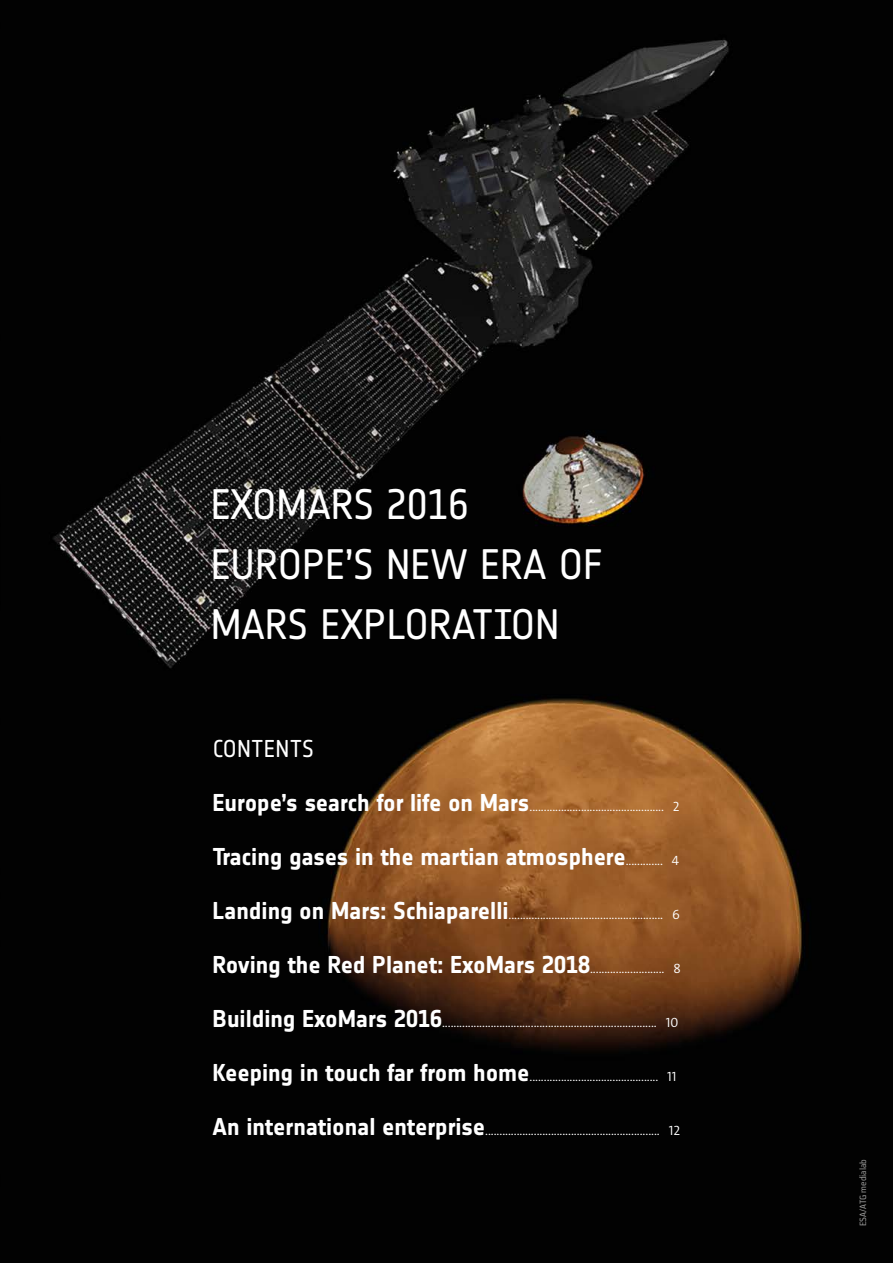
<style>
.page{position:relative;width:893px;height:1263px;background:#fff}
.page>*{position:absolute;margin:0;border:0;box-sizing:border-box;transform-origin:0 0}
.t1{font:42px/60px "Notes Esa";color:#fff}
.t2{font:700 24px "Notes Esa";letter-spacing:-.005em;color:#fff}
.t3{font:24px "Notes Esa";letter-spacing:.01em;color:#fff}
.t4{font:300 13.5px "The Sans Os F";color:#fff}
.t5{font:10.5px "Reykjavik One OT A Gauge";color:#9d9d9c}
.s1{font-family:"Notes Esa";font-weight:700;font-size:24px}
.s2{font-family:"The Sans Os F";font-weight:300;font-size:13.5px}
</style>
<div class="page">
<img style="left:0;top:0;width:893px;height:1263px">
<h1 class="t1" style="left:211px;top:475px;width:394px">EXOMARS 2016<br>EUROPE’S NEW ERA OF<br>MARS EXPLORATION</h1>
<h2 class="t3" style="left:213px;top:734px;width:103px">CONTENTS</h2>
<p class="t4" style="left:213px;top:797px;width:469px"><span class="s1">Europe’s search for life on Mars</span>............................................... 2</p>
<h2 class="t2" style="left:213px;top:842px;width:468px">Tracing gases in the martian atmosphere<span class="s2">............. 4</span></h2>
<p class="t4" style="left:213px;top:905px;width:469px"><span class="s1">Landing on Mars: Schiaparelli</span>...................................................... 6</p>
<h2 class="t2" style="left:213px;top:950px;width:470px">Roving the Red Planet: ExoMars 2018<span class="s2">.......................... 8</span></h2>
<p class="t4" style="left:213px;top:1013px;width:467px"><span class="s1">Building ExoMars 2016</span>........................................................................... 10</p>
<p class="t4" style="left:213px;top:1067px;width:465px"><span class="s1">Keeping in touch far from home</span>............................................. 11</p>
<p class="t4" style="left:213px;top:1121px;width:469px"><span class="s1">An international enterprise</span>............................................................. 12</p>
<p class="t5" style="left:858px;top:1226px;width:69px;rotate:-90deg">ESA/ATG medialab</p>
</div>
